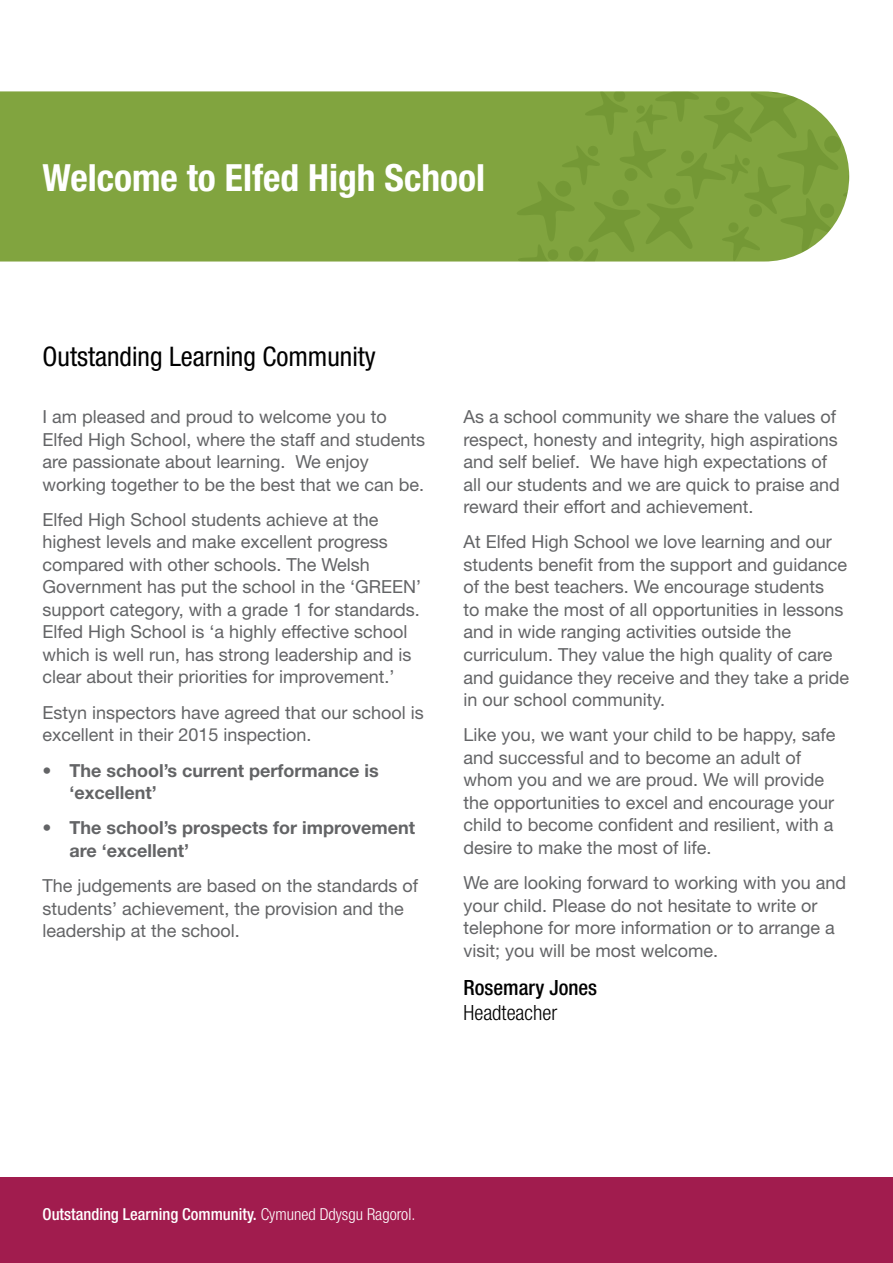
<style>
.page{position:relative;width:893px;height:1263px;background:#fff}
.page>*{position:absolute;margin:0;border:0;box-sizing:border-box;transform-origin:0 0}
.t1{font:700 condensed 37.5px "Helvetica Neue";color:#fff}
.t2{font:condensed 27px "Helvetica Neue";color:#000}
.t3{font:500 condensed 21px "Helvetica Neue";color:#000}
.t4{font:300 condensed 21px "Helvetica Neue";color:#000}
.t5{font:18px/22.5px "Helvetica Neue";color:#636466}
.t6{font:700 18px/22.5px "Helvetica Neue";color:#636466}
.t7{font:500 condensed 16.5px "Helvetica Neue";color:#fff}
.s1{font-weight:300}
</style>
<div class="page">
<div style="left:0;top:91px;width:515px;height:170px;background:#81a43f"></div>
<svg style="left:515px;top:91px;width:334px;height:170px;background:#84a646"></svg>
<div style="left:0;top:1178px;width:893px;height:85px;background:#a11c4e"></div>
<h1 class="t1" style="left:43px;top:155px;width:444px">Welcome to Elfed High School</h1>
<h2 class="t2" style="left:43px;top:341px;width:335px">Outstanding Learning Community</h2>
<p class="t5" style="left:43px;top:405px;width:384px">I am pleased and proud to welcome you to Elfed High School, where the staff and students are passionate about learning. We enjoy working together to be the best that we can be.</p>
<p class="t5" style="left:43px;top:508px;width:380px">Elfed High School students achieve at the highest levels and make excellent progress compared with other schools. The Welsh Government has put the school in the ‘GREEN’ support category, with a grade 1 for standards.<br>Elfed High School is ‘a highly effective school which is well run, has strong leadership and is clear about their priorities for improvement.’</p>
<p class="t5" style="left:43px;top:701px;width:383px">Estyn inspectors have agreed that our school is excellent in their 2015 inspection.</p>
<p class="t6" style="left:70px;top:758px;width:311px;text-indent:-27px">• The school’s current performance is ‘excellent’</p>
<p class="t6" style="left:70px;top:816px;width:347px;text-indent:-27px">• The school’s prospects for improvement are ‘excellent’</p>
<p class="t5" style="left:43px;top:874px;width:377px">The judgements are based on the standards of students’ achievement, the provision and the leadership at the school.</p>
<p class="t5" style="left:463px;top:405px;width:378px">As a school community we share the values of respect, honesty and integrity, high aspirations and self belief. We have high expectations of all our students and we are quick to praise and reward their effort and achievement.</p>
<p class="t5" style="left:463px;top:531px;width:387px">At Elfed High School we love learning and our students benefit from the support and guidance of the best teachers. We encourage students<br>to make the most of all opportunities in lessons and in wide ranging activities outside the curriculum. They value the high quality of care and guidance they receive and they take a pride in our school community.</p>
<p class="t5" style="left:463px;top:723px;width:374px">Like you, we want your child to be happy, safe and successful and to become an adult of whom you and we are proud. We will provide the opportunities to excel and encourage your child to become confident and resilient, with a desire to make the most of life.</p>
<p class="t5" style="left:463px;top:871px;width:384px">We are looking forward to working with you and your child. Please do not hesitate to write or telephone for more information or to arrange a visit; you will be most welcome.</p>
<p class="t3" style="left:463px;top:975px;width:135px">Rosemary Jones</p>
<p class="t4" style="left:463px;top:1001px;width:95px">Headteacher</p>
<p class="t7" style="left:43px;top:1205px;width:374px">Outstanding Learning Community. <span class="s1">Cymuned Ddysgu Ragorol.</span></p>
</div>
